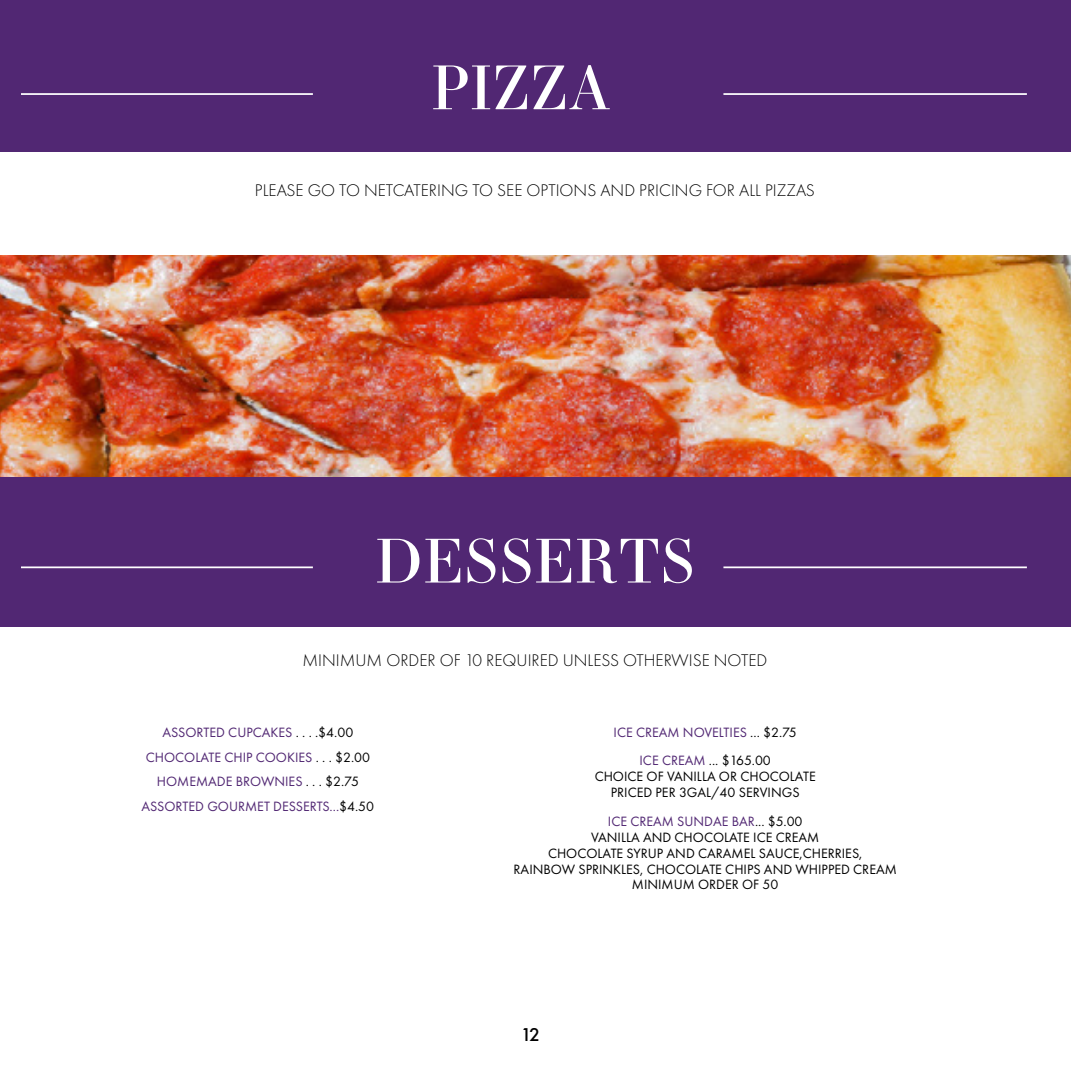
<style>
.page{position:relative;width:1071px;height:1071px;background:#fff}
.page>*{position:absolute;margin:0;border:0;box-sizing:border-box;transform-origin:0 0}
.t1{font:59.5px "Essonnes Display";letter-spacing:.025em;color:#fff}
.t2{font:500 19.25px "Futura PT";color:#000}
.t3{font:300 17.5px "Futura PT";color:#000}
.t4{font:14px/15.8px "Futura PT";color:#000;text-align:center}
.t5{font:14px/24.5px "Futura PT";color:#512773;text-align:center}
.s1{color:#000}
.s2{color:#512773}
</style>
<div class="page">
<div style="left:0;top:0;width:1071px;height:151px;background:#512773"></div>
<hr style="left:723px;top:93px;width:304px;height:2px;background:#fff">
<hr style="left:21px;top:93px;width:292px;height:2px;background:#fff">
<div style="left:0;top:475px;width:1071px;height:151px;background:#512773"></div>
<hr style="left:723px;top:566px;width:304px;height:2px;background:#fff">
<hr style="left:21px;top:566px;width:292px;height:2px;background:#fff">
<img style="left:0;top:256px;width:1071px;height:221px">
<h1 class="t1" style="left:432px;top:54px;width:180px">PIZZA</h1>
<p class="t3" style="left:255px;top:182px;width:561px">PLEASE GO TO NETCATERING TO SEE OPTIONS AND PRICING FOR ALL PIZZAS</p>
<h1 class="t1" style="left:376px;top:527px;width:320px">DESSERTS</h1>
<p class="t3" style="left:303px;top:652px;width:466px">MINIMUM ORDER OF 10 REQUIRED UNLESS OTHERWISE NOTED</p>
<p class="t5" style="left:142px;top:721px;width:234px">ASSORTED CUPCAKES <span class="s1">. . . .$4.00<br></span>CHOCOLATE CHIP COOKIES <span class="s1">. . . $2.00<br></span>HOMEMADE BROWNIES <span class="s1">. . . $2.75<br></span>ASSORTED GOURMET DESSERTS...<span class="s1">$4.50</span></p>
<p class="t5" style="left:614px;top:719px;width:185px;line-height:28px">ICE CREAM NOVELTIES <span class="s1">... $2.75<br></span>ICE CREAM <span class="s1">... $165.00</span></p>
<p class="t4" style="left:595px;top:769px;width:223px">CHOICE OF VANILLA OR CHOCOLATE<br>PRICED PER 3GAL/40 SERVINGS</p>
<p class="t4" style="left:514px;top:814px;width:385px"><span class="s2">ICE CREAM SUNDAE BAR</span>... $5.00<br>VANILLA AND CHOCOLATE ICE CREAM<br>CHOCOLATE SYRUP AND CARAMEL SAUCE,CHERRIES,<br>RAINBOW SPRINKLES, CHOCOLATE CHIPS AND WHIPPED CREAM MINIMUM ORDER OF 50</p>
<h2 class="t2" style="left:521px;top:1027px;width:21px">12</h2>
</div>
